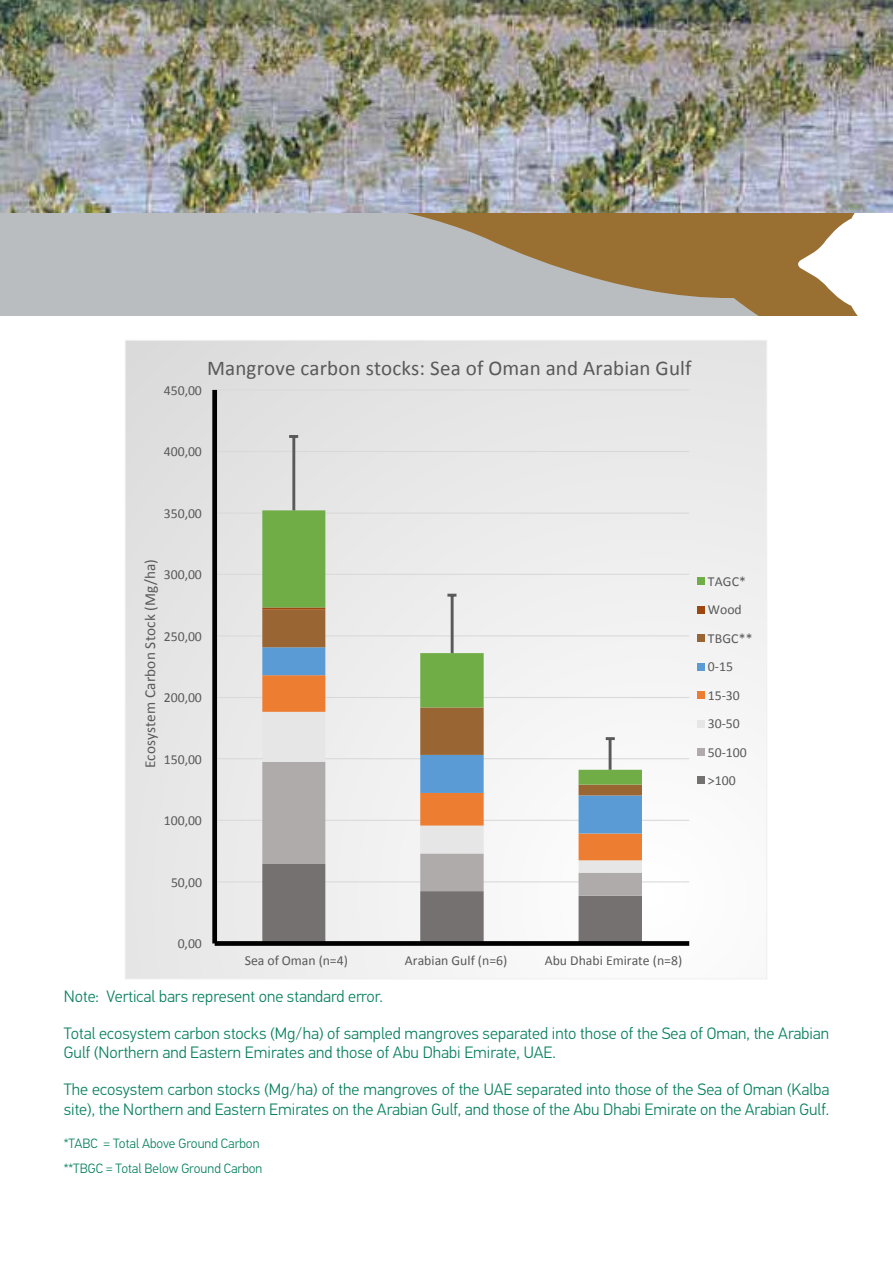
<style>
.page{position:relative;width:893px;height:1263px;background:#fff}
.page>*{position:absolute;margin:0;border:0;box-sizing:border-box;transform-origin:0 0}
.t1{font:21px "Calibri";letter-spacing:.005em;color:#595959}
.t2{font:300 16.5px/19.8px "PF Din Text Universal";color:#098160}
.t3{font:15.15px "Calibri";letter-spacing:.01em;color:#595959}
.t4{font:13.8px/28.5px "Calibri";letter-spacing:-.005em;color:#595959}
.t5{font:300 13.5px/24.8px "PF Din Text Universal";color:#098160}
</style>
<div class="page">
<img style="left:0;top:0;width:893px;height:214px">
<div style="left:0;top:214px;width:893px;height:102px;background:#babdbf"></div>
<svg style="left:412px;top:214px;width:385px;height:102px;fill:#996f32"></svg>
<svg style="left:797px;top:214px;width:96px;height:102px;background:#ddcfbb"></svg>
<svg style="left:127px;top:342px;width:638px;height:635px"></svg>
<hr style="left:215px;top:881px;width:474px;height:1px;background:#d9d9d9">
<hr style="left:215px;top:820px;width:474px;height:1px;background:#d9d9d9">
<hr style="left:215px;top:758px;width:474px;height:1px;background:#d9d9d9">
<hr style="left:215px;top:697px;width:474px;height:1px;background:#d9d9d9">
<hr style="left:215px;top:635px;width:474px;height:1px;background:#d9d9d9">
<hr style="left:215px;top:574px;width:474px;height:1px;background:#d9d9d9">
<hr style="left:215px;top:512px;width:474px;height:2px;background:#d9d9d9">
<hr style="left:215px;top:451px;width:474px;height:1px;background:#d9d9d9">
<hr style="left:215px;top:389px;width:474px;height:1px;background:#d9d9d9">
<svg style="left:262px;top:896px;width:380px;height:45px"></svg>
<svg style="left:262px;top:873px;width:380px;height:23px"></svg>
<svg style="left:262px;top:860px;width:380px;height:13px"></svg>
<svg style="left:262px;top:833px;width:380px;height:27px"></svg>
<svg style="left:262px;top:795px;width:380px;height:38px"></svg>
<svg style="left:262px;top:785px;width:380px;height:10px"></svg>
<svg style="left:262px;top:510px;width:380px;height:275px;fill:#ededed"></svg>
<hr style="left:292px;top:436px;width:3px;height:74px;background:#595959">
<svg style="left:289px;top:435px;width:9px;height:3px"></svg>
<hr style="left:451px;top:595px;width:3px;height:58px;background:#595959">
<svg style="left:447px;top:594px;width:9px;height:3px"></svg>
<hr style="left:609px;top:739px;width:2px;height:31px;background:#595959">
<svg style="left:606px;top:737px;width:9px;height:3px"></svg>
<div style="left:212px;top:390px;width:5px;height:553px;background:#000"></div>
<div style="left:215px;top:941px;width:474px;height:5px;background:#000"></div>
<div style="left:697px;top:577px;width:8px;height:8px;background:#70ad47"></div>
<div style="left:697px;top:606px;width:8px;height:7px;background:#9e480e"></div>
<div style="left:697px;top:634px;width:8px;height:8px;background:#963"></div>
<div style="left:697px;top:663px;width:8px;height:7px;background:#5b9bd5"></div>
<div style="left:697px;top:691px;width:8px;height:8px;background:#ed7d31"></div>
<div style="left:697px;top:720px;width:8px;height:7px;background:#e7e6e6"></div>
<div style="left:697px;top:748px;width:8px;height:8px;background:#afabab"></div>
<div style="left:697px;top:777px;width:8px;height:7px;background:#767171"></div>
<p class="t1" style="left:207px;top:354px;width:486px">Mangrove carbon stocks: Sea of Oman and Arabian Gulf</p>
<p class="t4" style="left:164px;top:376px;width:39px">450,00</p>
<p class="t4" style="left:164px;top:437px;width:39px">400,00</p>
<p class="t4" style="left:164px;top:499px;width:39px">350,00</p>
<p class="t3" style="left:140px;top:768px;width:211px;rotate:-90deg">Ecosystem Carbon Stock (Mg/ha)</p>
<p class="t4" style="left:164px;top:560px;width:39px">300,00</p>
<p class="t4" style="left:164px;top:622px;width:39px">250,00</p>
<p class="t4" style="left:164px;top:683px;width:39px">200,00</p>
<p class="t4" style="left:164px;top:745px;width:39px">150,00</p>
<p class="t4" style="left:164px;top:806px;width:39px">100,00</p>
<p class="t4" style="left:171px;top:868px;width:33px">50,00</p>
<p class="t4" style="left:178px;top:929px;width:26px">0,00</p>
<p class="t4" style="left:708px;top:567px;width:46px">TAGC*<br>Wood<br>TBGC**<br>0-15<br>15-30<br>30-50<br>50-100 &gt;100</p>
<p class="t4" style="left:245px;top:946px;width:104px">Sea of Oman (n=4)</p>
<p class="t4" style="left:405px;top:946px;width:104px">Arabian Gulf (n=6)</p>
<p class="t4" style="left:545px;top:946px;width:139px">Abu Dhabi Emirate (n=8)</p>
<p class="t2" style="left:64px;top:987px;width:321px">Note: Vertical bars represent one standard error.</p>
<p class="t2" style="left:64px;top:1024px;width:767px">Total ecosystem carbon stocks (Mg/ha) of sampled mangroves separated into those of the Sea of Oman, the Arabian<br>Gulf (Northern and Eastern Emirates and those of Abu Dhabi Emirate, UAE.</p>
<p class="t2" style="left:64px;top:1081px;width:767px">The ecosystem carbon stocks (Mg/ha) of the mangroves of the UAE separated into those of the Sea of Oman (Kalba site), the Northern and Eastern Emirates on the Arabian Gulf, and those of the Abu Dhabi Emirate on the Arabian Gulf.</p>
<p class="t5" style="left:64px;top:1132px;width:200px">*TABC = Total Above Ground Carbon **TBGC = Total Below Ground Carbon</p>
</div>
